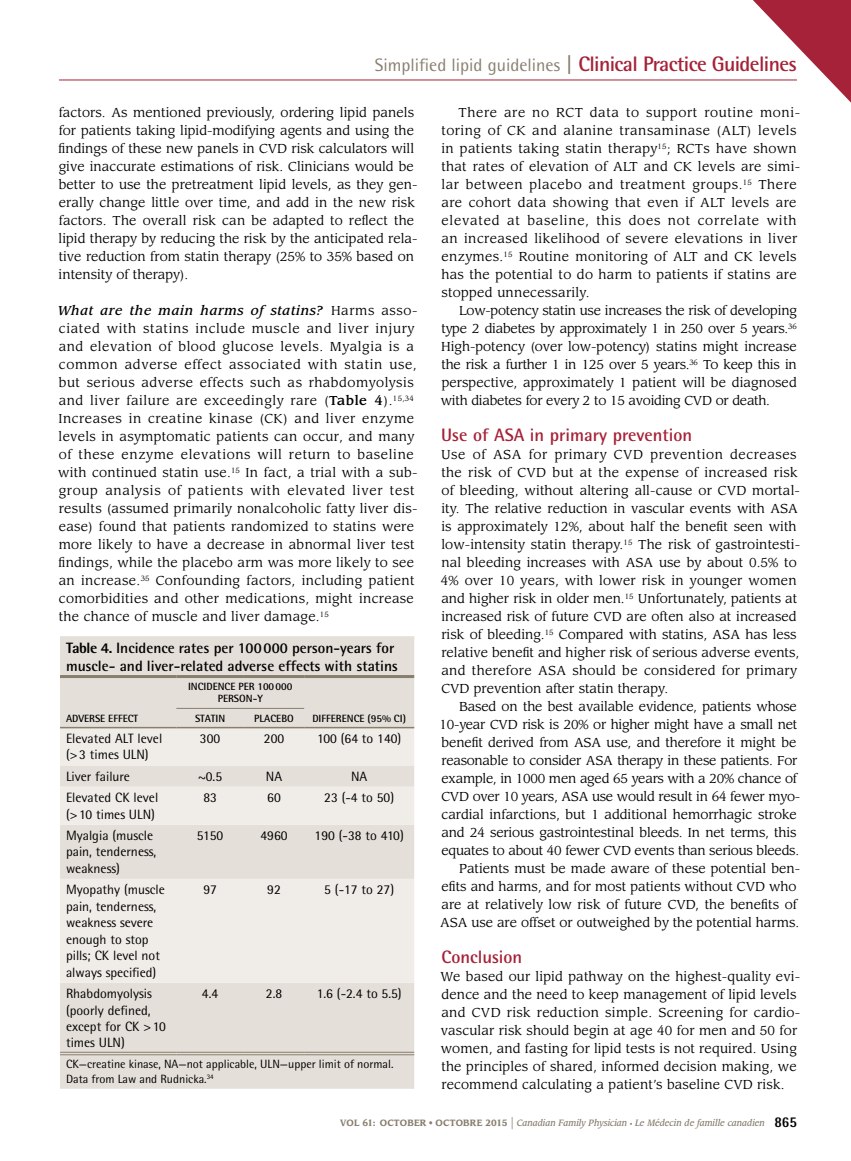
<style>
.page{position:relative;width:851px;height:1161px;background:#fff}
.page>*{position:absolute;margin:0;border:0;box-sizing:border-box;transform-origin:0 0}
.t1{font:700 21px "Rotis Semi Sans Std";letter-spacing:-.03em;color:#a52238}
.t2{font:700 18px "Rotis Semi Sans Std";color:#a52238}
.t3{font:700 15px/18px "Rotis Semi Sans Std";color:#000}
.t4{font:13.5px/16.5px "Rotis Semi Sans Std";color:#000}
.t5{font:12.75px/18px "Leawood Std";letter-spacing:.01em;color:#000}
.t6{font:12.75px/18px "Leawood Std";letter-spacing:-.015em;color:#000;text-align:right}
.t7{font:12.75px/18px "Leawood Std";letter-spacing:.03em;color:#000}
.t8{font:12px/15px "Rotis Semi Sans Std";color:#000}
.t9{font:700 10.5px "Rotis Semi Sans Std";color:#000}
.t10{font:italic 500 9px "Leawood Std";color:#887e6e;scale:.9 1}
.s1{font-weight:400;font-size:18px;color:#887e6e}
.s2{color:#887e6e}
.s3{font-weight:500;font-style:italic}
.s4{font-weight:500}
.s5{font-weight:800}
.s6{font-weight:700;font-style:normal}
.s7{font-weight:400;font-style:normal}
.s8{font-weight:400;font-style:normal;font-size:15px}
.s9{font-style:normal;font-size:6px}
.s10{font-family:"Rotis Semi Sans Std";font-weight:800;font-style:normal;font-size:15px;color:#000}
</style>
<div class="page">
<hr style="left:59px;top:80px;width:737px;height:1px;background:#a52238">
<svg style="left:733px;top:0;width:117px;height:102px"></svg>
<div style="left:60px;top:636px;width:354px;height:453px;background:#e4dfd9"></div>
<svg style="left:60px;top:728px;width:354px;height:255px;background:#ece8e4"></svg>
<hr style="left:60px;top:675px;width:116px;height:3px;background:#887e6e">
<hr style="left:60px;top:727px;width:116px;height:1px;background:#887e6e">
<hr style="left:176px;top:727px;width:68px;height:1px;background:#887e6e">
<hr style="left:244px;top:727px;width:60px;height:1px;background:#887e6e">
<hr style="left:304px;top:675px;width:110px;height:3px;background:#887e6e">
<hr style="left:304px;top:727px;width:110px;height:1px;background:#887e6e">
<hr style="left:176px;top:675px;width:68px;height:3px;background:#887e6e">
<hr style="left:244px;top:675px;width:60px;height:3px;background:#887e6e">
<hr style="left:176px;top:708px;width:68px;height:1px;background:#887e6e">
<hr style="left:244px;top:708px;width:60px;height:1px;background:#887e6e">
<hr style="left:60px;top:1052px;width:116px;height:1px;background:#887e6e">
<hr style="left:60px;top:1055px;width:116px;height:1px;background:#887e6e">
<hr style="left:176px;top:1052px;width:68px;height:1px;background:#887e6e">
<hr style="left:176px;top:1055px;width:68px;height:1px;background:#887e6e">
<hr style="left:244px;top:1052px;width:60px;height:1px;background:#887e6e">
<hr style="left:244px;top:1055px;width:60px;height:1px;background:#887e6e">
<hr style="left:304px;top:1052px;width:110px;height:1px;background:#887e6e">
<hr style="left:304px;top:1055px;width:110px;height:1px;background:#887e6e">
<h1 class="t1" style="left:375px;top:51px;width:423px"><span class="s1">Simplified lipid guidelines</span> <span class="s2">|</span> Clinical Practice Guidelines</h1>
<p class="t5" style="left:59px;top:104px;width:360px">factors. As mentioned previously, ordering lipid panels for patients taking lipid-modifying agents and using the findings of these new panels in CVD risk calculators will give inaccurate estimations of risk. Clinicians would be better to use the pretreatment lipid levels, as they gen&shy;erally change little over time, and add in the new risk factors. The overall risk can be adapted to reflect the lipid therapy by reducing the risk by the anticipated rela&shy;tive reduction from statin therapy (25% to 35% based on intensity of therapy).</p>
<p class="t5" style="left:58px;top:302px;width:361px"><span class="s3">What are the main harms of statins?</span> Harms asso&shy;ciated with statins include muscle and liver injury and elevation of blood glucose levels. Myalgia is a common adverse effect associated with statin use, but serious adverse effects such as rhabdomyolysis and liver failure are exceedingly rare (<span class="s4">Table 4</span>).<sup>15,34<br></sup>Increases in creatine kinase (CK) and liver enzyme levels in asymptomatic patients can occur, and many of these enzyme elevations will return to baseline with continued statin use.<sup>15</sup> In fact, a trial with a sub&shy;group analysis of patients with elevated liver test results (assumed primarily nonalcoholic fatty liver dis&shy;ease) found that patients randomized to statins were more likely to have a decrease in abnormal liver test findings, while the placebo arm was more likely to see an increase.<sup>35</sup> Confounding factors, including patient comorbidities and other medications, might increase the chance of muscle and liver damage.<sup>15</sup></p>
<p class="t7" style="left:441px;top:104px;width:360px;text-indent:17px">There are no RCT data to support routine moni&shy;toring of CK and alanine transaminase (ALT) levels in patients taking statin therapy<sup>15</sup>; RCTs have shown that rates of elevation of ALT and CK levels are simi&shy;lar between placebo and treatment groups.<sup>15</sup> There are cohort data showing that even if ALT levels are elevated at baseline, this does not correlate with an increased likelihood of severe elevations in liver enzymes.<sup>15</sup> Routine monitoring of ALT and CK levels has the potential to do harm to patients if statins are stopped unnecessarily.</p>
<p class="t5" style="left:441px;top:302px;width:357px;text-align:justify;text-indent:18px">Low-potency statin use increases the risk of developing type 2 diabetes by approximately 1 in 250 over 5 years.<sup>36<br></sup>High-potency (over low-potency) statins might increase the risk a further 1 in 125 over 5 years.<sup>36</sup> To keep this in perspective, approximately 1 patient will be diagnosed with diabetes for every 2 to 15 avoiding CVD or death.</p>
<h2 class="t2" style="left:441px;top:424px;width:252px">Use of ASA in primary prevention</h2>
<p class="t5" style="left:440px;top:446px;width:361px">Use of ASA for primary CVD prevention decreases the risk of CVD but at the expense of increased risk of bleeding, without altering all-cause or CVD mortal&shy;ity. The relative reduction in vascular events with ASA is approximately 12%, about half the benefit seen with low-intensity statin therapy.<sup>15</sup> The risk of gastrointesti&shy;nal bleeding increases with ASA use by about 0.5% to 4% over 10 years, with lower risk in younger women and higher risk in older men.<sup>15</sup> Unfortunately, patients at increased risk of future CVD are often also at increased risk of bleeding.<sup>15</sup> Compared with statins, ASA has less relative benefit and higher risk of serious adverse events, and therefore ASA should be considered for primary CVD prevention after statin therapy.</p>
<p class="t6" style="left:439px;top:698px;width:362px">Based on the best available evidence, patients whose 10-year CVD risk is 20% or higher might have a small net benefit derived from ASA use, and therefore it might be reasonable to consider ASA therapy in these patients. For example, in 1000 men aged 65 years with a 20% chance of CVD over 10 years, ASA use would result in 64 fewer myo&shy;cardial infarctions, but 1 additional hemorrhagic stroke and 24 serious gastrointestinal bleeds. In net terms, this equates to about 40 fewer CVD events than serious bleeds.<br>Patients must be made aware of these potential ben&shy;efits and harms, and for most patients without CVD who are at relatively low risk of future CVD, the benefits of ASA use are offset or outweighed by the potential harms.</p>
<h2 class="t2" style="left:441px;top:946px;width:82px">Conclusion</h2>
<p class="t5" style="left:440px;top:968px;width:361px">We based our lipid pathway on the highest-quality evi&shy;dence and the need to keep management of lipid levels and CVD risk reduction simple. Screening for cardio&shy;vascular risk should begin at age 40 for men and 50 for women, and fasting for lipid tests is not required. Using the principles of shared, informed decision making, we recommend calculating a patient’s baseline CVD risk.</p>
<p class="t3" style="left:66px;top:638px;width:333px"><span class="s5">Table 4.</span> I ncidence rates per 100000 person-years for muscle- and liver-related adverse effects with statins</p>
<p class="t9" style="left:188px;top:680px;width:26px">Incidence</p>
<p class="t9" style="left:238px;top:680px;width:6px">per</p>
<p class="t9" style="left:257px;top:680px;width:36px">100000</p>
<p class="t9" style="left:218px;top:692px;width:7px">pers</p>
<p class="t9" style="left:239px;top:692px;width:25px">on-y</p>
<p class="t9" style="left:195px;top:712px;width:30px">Statin</p>
<p class="t9" style="left:254px;top:712px;width:12px">Placeb</p>
<p class="t9" style="left:287px;top:712px;width:8px">o</p>
<p class="t9" style="left:312px;top:712px;width:16px">Difference</p>
<p class="t9" style="left:367px;top:712px;width:40px">(95% CI)</p>
<p class="t9" style="left:66px;top:712px;width:25px">Adverse</p>
<p class="t9" style="left:108px;top:712px;width:6px">effec</p>
<p class="t9" style="left:134px;top:712px;width:6px">t</p>
<p class="t4" style="left:66px;top:730px;width:98px">Elevated ALT level (&gt;3 times ULN)</p>
<p class="t4" style="left:200px;top:730px;width:22px">300</p>
<p class="t4" style="left:264px;top:730px;width:22px">200</p>
<p class="t4" style="left:317px;top:730px;width:86px">100 (64 to 140)</p>
<p class="t4" style="left:66px;top:768px;width:65px">Liver failure</p>
<p class="t4" style="left:198px;top:768px;width:26px">~0.5</p>
<p class="t4" style="left:266px;top:768px;width:18px">NA</p>
<p class="t4" style="left:351px;top:768px;width:18px">NA</p>
<p class="t4" style="left:66px;top:789px;width:94px">Elevated CK level (&gt;10 times ULN)</p>
<p class="t4" style="left:203px;top:789px;width:15px">83</p>
<p class="t4" style="left:267px;top:789px;width:15px">60</p>
<p class="t4" style="left:324px;top:789px;width:71px">23 (-4 to 50)</p>
<p class="t4" style="left:66px;top:827px;width:92px">Myalgia (muscle pain, tenderness, weakness)</p>
<p class="t4" style="left:197px;top:827px;width:28px">5150</p>
<p class="t4" style="left:260px;top:827px;width:29px">4960</p>
<p class="t4" style="left:314px;top:827px;width:91px">190 (-38 to 410)</p>
<p class="t4" style="left:66px;top:881px;width:100px">Myopathy (muscle pain, tenderness, weakness severe enough to stop pills; CK level not always specified)</p>
<p class="t4" style="left:203px;top:881px;width:15px">97</p>
<p class="t4" style="left:267px;top:881px;width:15px">92</p>
<p class="t4" style="left:324px;top:881px;width:71px">5 (-17 to 27)</p>
<p class="t4" style="left:66px;top:985px;width:101px">Rhabdomyolysis (poorly defined, except for CK &gt;10 times ULN)</p>
<p class="t4" style="left:202px;top:985px;width:18px">4.4</p>
<p class="t4" style="left:266px;top:985px;width:18px">2.8</p>
<p class="t4" style="left:317px;top:985px;width:86px">1.6 (-2.4 to 5.5)</p>
<p class="t8" style="left:66px;top:1056px;width:329px">CK—creatine kinase, NA—not applicable, ULN—upper limit of normal.<br>Data from Law and Rudnicka.<sup>34</sup></p>
<p class="t10" style="left:340px;top:1118px;width:509px"><span class="s6">VOL 61: OCTOBER</span> <span class="s7">•</span> <span class="s6">OCTOBRE 2015</span> <span class="s8">|</span> Canadian Family Physician <span class="s9">•</span> Le Médecin de famille canadien <span class="s10">865</span></p>
</div>
